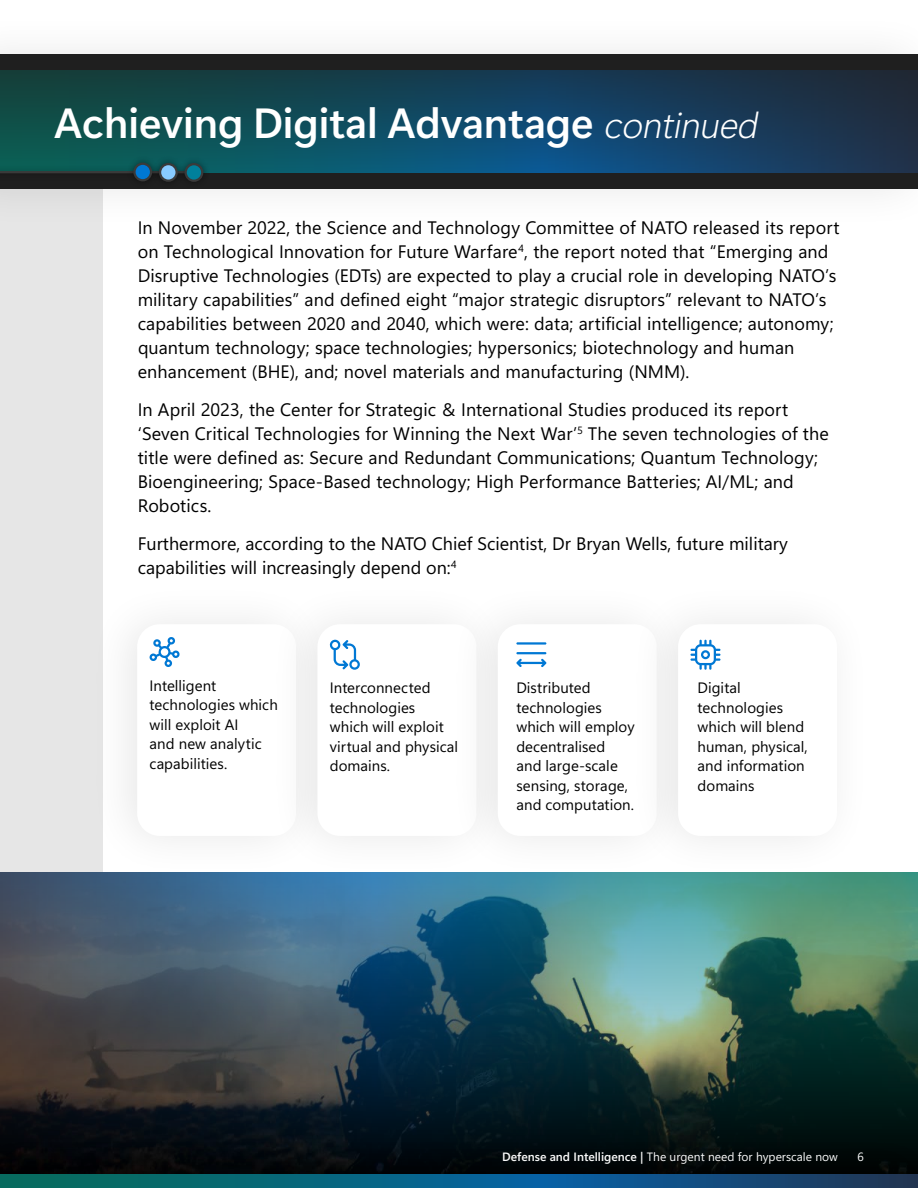
<style>
.page{position:relative;width:918px;height:1188px;background:#fff}
.page>*{position:absolute;margin:0;border:0;box-sizing:border-box;transform-origin:0 0}
.t1{font:42px "Segoe Sans 240000";color:#fff}
.Body{font:18px/24px "Segoe Sans a 8000";letter-spacing:.005em;color:#000}
.Body_White{font:18px/24px "Segoe Sans a 8000";color:#000}
.Body_White-2{font:15px/19.5px "Segoe Sans a 8000";letter-spacing:.005em;color:#000}
.t2{font:12px "Segoe Sans a 8000";color:#fff}
.s1{font-family:"Segoe Sans 240000 15 e 0000";font-style:italic;font-size:36px}
.s2{font-style:inherit}
</style>
<div class="page">
<div style="left:0;top:188px;width:103px;height:987px;background:#e6e6e6"></div>
<div style="left:0;top:10px;width:918px;height:222px;background:#000;opacity:.1"></div>
<div style="left:0;top:54px;width:918px;height:134px;background:#1f1f1f"></div>
<svg style="left:0;top:71px;width:918px;height:101px;background:#134459"></svg>
<div style="left:0;top:164px;width:210px;height:17px;background:#000;opacity:.44"></div>
<hr style="left:0;top:171px;width:203px;height:2px;background:#3a3a3a">
<div style="left:126px;top:156px;width:33px;height:32px;background:#000;opacity:.44"></div>
<div style="left:134px;top:164px;width:17px;height:16px;background:#0078d4;border-radius:50%"></div>
<div style="left:133px;top:163px;width:19px;height:18px;border:2px solid #3a3a3a;border-radius:50%"></div>
<div style="left:152px;top:156px;width:32px;height:32px;background:#000;opacity:.44"></div>
<svg style="left:160px;top:164px;width:17px;height:17px"></svg>
<div style="left:159px;top:163px;width:19px;height:19px;border:2px solid #3a3a3a;border-radius:50%"></div>
<div style="left:178px;top:156px;width:32px;height:32px;background:#000;opacity:.44"></div>
<div style="left:186px;top:164px;width:16px;height:17px;background:#00809c;border-radius:50%"></div>
<div style="left:185px;top:163px;width:18px;height:19px;border:2px solid #3a3a3a;border-radius:50%"></div>
<div style="left:86px;top:580px;width:247px;height:300px;background:#000;opacity:.1"></div>
<div style="left:137px;top:624px;width:159px;height:212px;background:#fff;border-radius:22px"></div>
<svg style="left:149px;top:637px;width:31px;height:30px"></svg>
<div style="left:266px;top:580px;width:247px;height:300px;background:#000;opacity:.1"></div>
<svg style="left:329px;top:640px;width:31px;height:30px"></svg>
<svg style="left:516px;top:642px;width:31px;height:25px"></svg>
<svg style="left:690px;top:640px;width:30px;height:30px"></svg>
<img style="left:0;top:873px;width:917px;height:258px">
<div style="left:0;top:1131px;width:918px;height:57px;background:#000;opacity:.1"></div>
<svg style="left:1px;top:1175px;width:916px;height:13px;background:#0c5b7a"></svg>
<h2 class="t1" style="left:54px;top:93px;width:713px">Achieving Digital Advantage <span class="s1">continued</span></h2>
<p class="Body" style="left:138px;top:216px;width:703px">In November 2022, the Science and Technology Committee of NATO released its report on Technological Innovation for Future Warfare<sup>4</sup>, the report noted that “Emerging and Disruptive Technologies (EDTs) are expected to play a crucial role in developing NATO’s military capabilities” and defined eight “major strategic disruptors” relevant to NATO’s capabilities between 2020 and 2040, which were: data; artificial intelligence; autonomy; quantum technology; space technologies; hypersonics; biotechnology and human enhancement (BHE), and; novel materials and manufacturing (NMM).</p>
<p class="Body" style="left:138px;top:397px;width:693px">In April 2023, the Center for Strategic &amp; International Studies produced its report ‘Seven Critical Technologies for Winning the Next War’<sup>5</sup> The seven technologies of the title were defined as: Secure and Redundant Communications; Quantum Technology; Bioengineering; Space-Based technology; High Performance Batteries; AI/ML; and Robotics.</p>
<p class="Body_White" style="left:138px;top:532px;width:652px">Furthermore, according to the NATO Chief Scientist, Dr Bryan Wells, future military capabilities will increasingly depend on:<sup>4</sup></p>
<p class="Body_White-2" style="left:150px;top:675px;width:130px">Intelligent technologies which will exploit AI<br>and new analytic capabilities.</p>
<p class="Body_White-2" style="left:330px;top:678px;width:130px">Interconnected technologies<br>which will exploit virtual and physical domains.</p>
<p class="Body_White-2" style="left:516px;top:678px;width:120px">Distributed technologies which will employ decentralised<br>and large-scale sensing, storage, and computation.</p>
<p class="Body_White-2" style="left:698px;top:678px;width:112px">Digital technologies which will blend human, physical, and information domains</p>
<p class="t2" style="left:502px;top:1148px;width:337px"><span class="s2">Defense and Intelligence |</span> The urgent need for hyperscale now</p>
<p class="t2" style="left:858px;top:1148px;width:8px">6</p>
</div>
